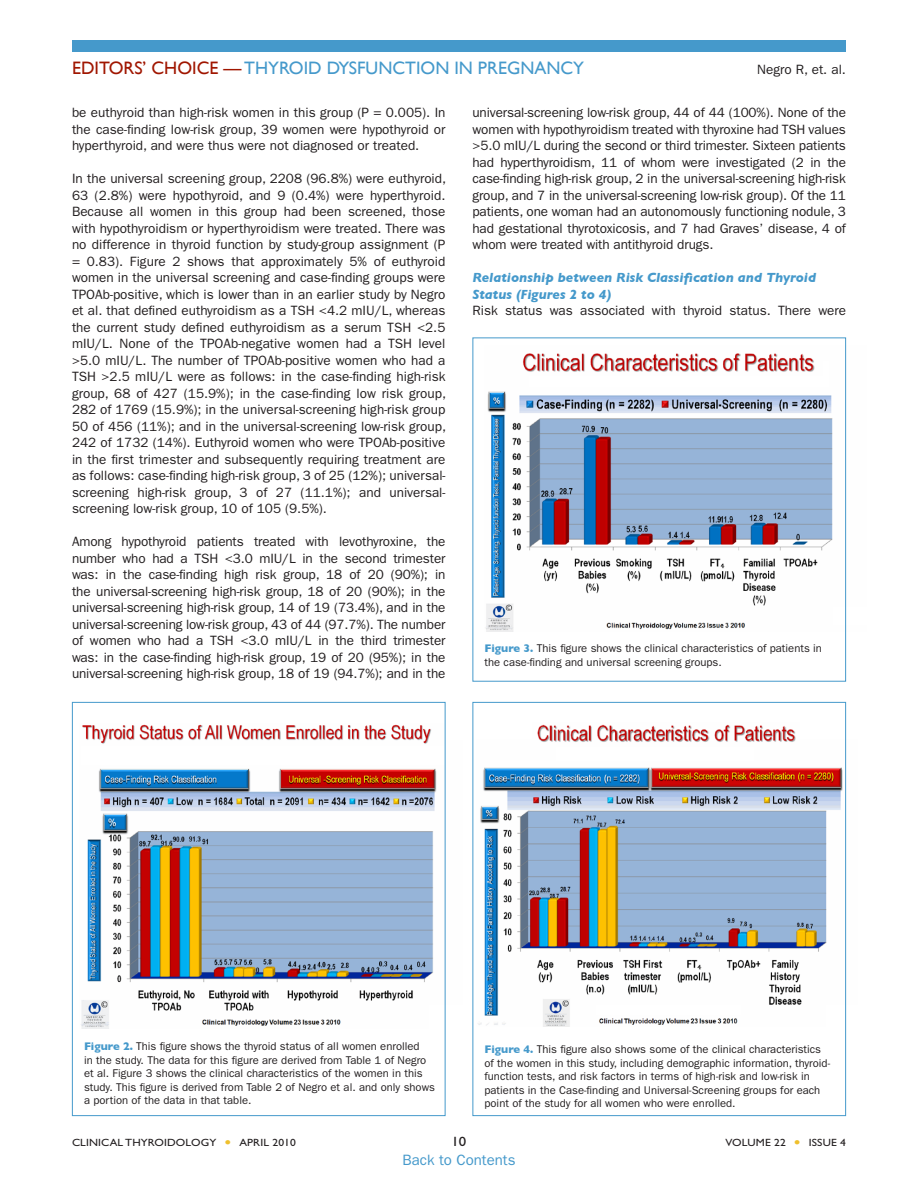
<style>
.page{position:relative;width:918px;height:1188px;background:#fff}
.page>*{position:absolute;margin:0;border:0;box-sizing:border-box;transform-origin:0 0}
.topic_header_page_2{font:18px "Gill Sans";color:#4599cb}
.t1{font:15px "ITC Franklin Gothic Std";color:#4599cb}
.body_summary{font:13.5px/16.5px "ITC Franklin Gothic Std";color:#231f20;text-align:justify}
.Body_Head_3{font:italic 700 13.5px/16.5px "Gill Sans";color:#4599cb}
.topic_header_page_2-2{font:13.5px "ITC Franklin Gothic Std";color:#231f20}
.t2{font:13.5px "Gill Sans Std";color:#231f20;scale:1.1 1}
.figure_note{font:11.25px/13.5px "ITC Franklin Gothic Std";color:#231f20}
.t3{font:10.5px "Gill Sans Std";letter-spacing:.01em;color:#231f20;scale:1.1 1}
.s1{color:#a01600}
.s2{font-family:"Gill Sans";font-weight:700;color:#4599cb}
.s3{color:#efc02d}
</style>
<div class="page">
<img style="left:81px;top:724px;width:356px;height:305px">
<img style="left:478px;top:723px;width:369px;height:304px">
<img style="left:486px;top:345px;width:361px;height:287px">
<div style="left:72px;top:40px;width:774px;height:11px;background:#4599cb"></div>
<div style="left:472px;top:338px;width:374px;height:344px;border:1px solid #4599cb"></div>
<div style="left:472px;top:702px;width:374px;height:414px;border:1px solid #4599cb"></div>
<div style="left:72px;top:702px;width:374px;height:414px;border:1px solid #4599cb"></div>
<p class="topic_header_page_2" style="left:72px;top:57px;width:514px"><span class="s1">EDITORS’ CHOICE —</span> THYROID DYSFUNCTION IN PREGNANCY</p>
<p class="topic_header_page_2-2" style="left:757px;top:62px;width:88px">Negro R, et. al.</p>
<p class="body_summary" style="left:72px;top:105px;width:375px">be euthyroid than high-risk women in this group (P = 0.005). In the case-finding low-risk group, 39 women were hypothyroid or hyperthyroid, and were thus were not diagnosed or treated.</p>
<p class="body_summary" style="left:72px;top:171px;width:376px;text-align:left">In the universal screening group, 2208 (96. 8%) were euthyroid, 63 (2. 8%) were hypothyroid, and 9 (0. 4%) were hyperthyroid.<br>Because all women in this group had been screened, those with hypothyroidism or hyperthyroidism were treated. There was no difference in thyroid function by study-group assignment (P = 0. 83). Figure 2 shows that approximately 5% of euthyroid women in the universal screening and case-finding groups were TPOAb-positive, which is lower than in an earlier study by Negro et al. that defined euthyroidism as a TSH &lt;4. 2 mIU/L, whereas the current study defined euthyroidism as a serum TSH &lt;2. 5 mIU/L. None of the TPOAb-negative women had a TSH level &gt;5. 0 mIU/L. The number of TPOAb-positive women who had a TSH &gt;2. 5 mIU/L were as follows: in the case-finding high-risk group, 68 of 427 (15. 9%); in the case-finding low risk group, 282 of 1769 (15. 9%); in the universal-screening high-risk group 50 of 456 (11%); and in the universal-screening low-risk group, 242 of 1732 (14%). Euthyroid women who were TPOAb-positive in the first trimester and subsequently requiring treatment are as follows: case-finding high-risk group, 3 of 25 (12%); universal&shy;screening high-risk group, 3 of 27 (11. 1%); and universal&shy;screening low-risk group, 10 of 105 (9. 5%).</p>
<p class="body_summary" style="left:72px;top:534px;width:375px">Among hypothyroid patients treated with levothyroxine, the number who had a TSH &lt;3.0 mIU/L in the second trimester was: in the case-finding high risk group, 18 of 20 (90%); in the universal-screening high-risk group, 18 of 20 (90%); in the universal-screening high-risk group, 14 of 19 (73.4%), and in the universal-screening low-risk group, 43 of 44 (97. 7%). The number of women who had a TSH &lt;3.0 mIU/L in the third trimester was: in the case-finding high-risk group, 19 of 20 (95%); in the universal-screening high-risk group, 18 of 19 (94. 7%); and in the</p>
<p class="body_summary" style="left:472px;top:105px;width:375px">universal-screening low-risk group, 44 of 44 (100%). None of the women with hypothyroidism treated with thyroxine had TSH values &gt;5. 0 mIU/L during the second or third trimester. Sixteen patients had hyperthyroidism, 11 of whom were investigated (2 in the case-finding high-risk group, 2 in the universal-screening high-risk group, and 7 in the universal-screening low-risk group). Of the 11 patients, one woman had an autonomously functioning nodule, 3 had gestational thyrotoxicosis, and 7 had Graves’ disease, 4 of whom were treated with antithyroid drugs.</p>
<p class="Body_Head_3" style="left:472px;top:269px;width:345px">Relationship between Risk Classification and Thyroid<br>Status (Figures 2 to 4)</p>
<p class="body_summary" style="left:472px;top:303px;width:375px">Risk status was associated with thyroid status. There were</p>
<p class="figure_note" style="left:484px;top:642px;width:339px"><span class="s2">Figure 3.</span> This figure shows the clinical characteristics of patients in the case-finding and universal screening groups.</p>
<p class="figure_note" style="left:84px;top:1040px;width:352px"><span class="s2">Figure 2.</span> This figure shows the thyroid status of all women enrolled<br>in the study. The data for this figure are derived from Table 1 of Negro et al. Figure 3 shows the clinical characteristics of the women in this study. This figure is derived from Table 2 of Negro et al. and only shows a portion of the data in that table.</p>
<p class="figure_note" style="left:484px;top:1043px;width:347px"><span class="s2">Figure 4.</span> This figure also shows some of the clinical characteristics of the women in this study, including demographic information, thyroid&shy;function tests, and risk factors in terms of high-risk and low-risk in patients in the Case-finding and Universal-Screening groups for each point of the study for all women who were enrolled.</p>
<p class="t3" style="left:72px;top:1137px;width:205px">CLINICAL THYROIDOLOGY <span class="s3">●</span> APRIL 2010</p>
<p class="t2" style="left:451px;top:1134px;width:15px">10</p>
<p class="t3" style="left:726px;top:1137px;width:111px">VOLUME 22 <span class="s3">●</span> ISSUE 4</p>
<p class="t1" style="left:402px;top:1151px;width:115px">Back to Contents</p>
</div>
